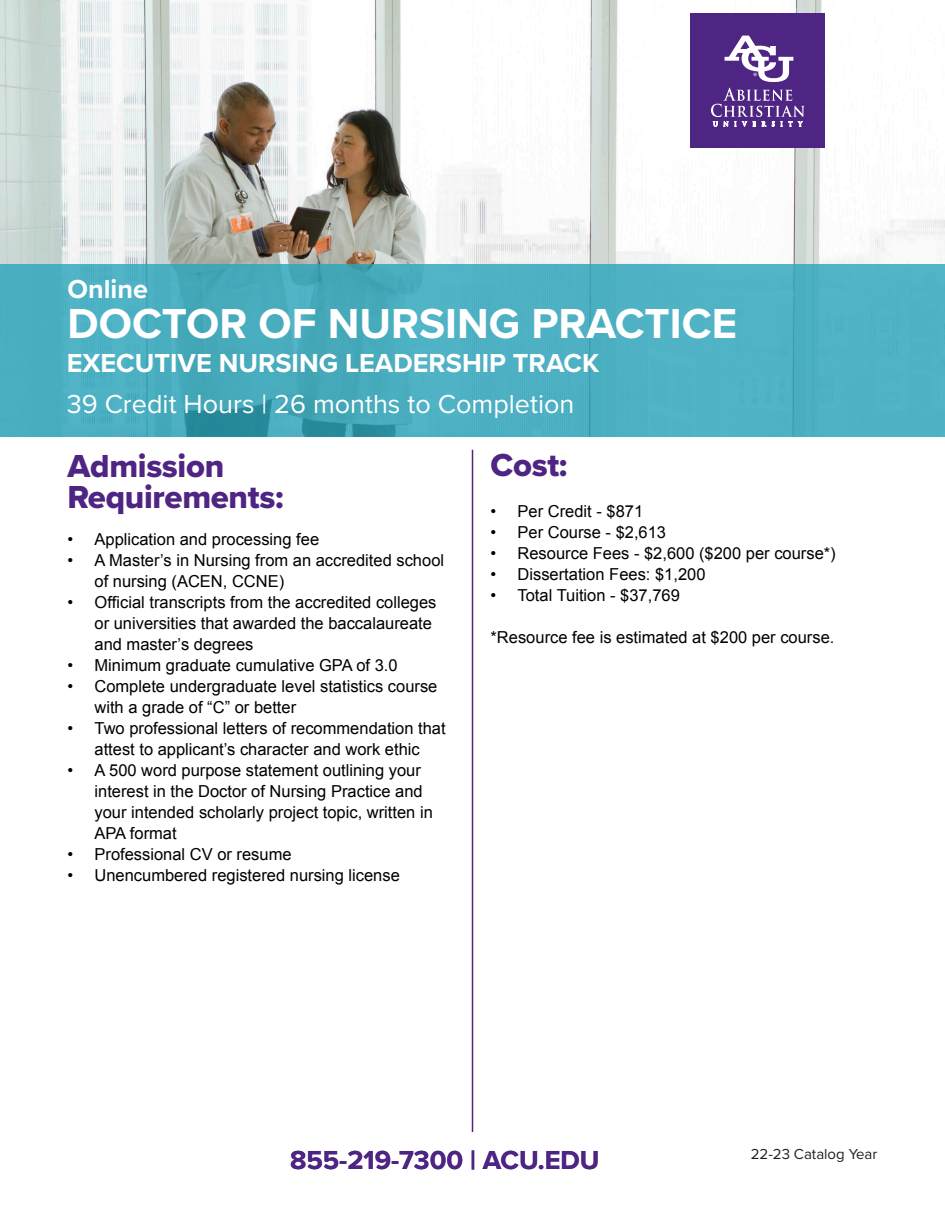
<style>
.page{position:relative;width:945px;height:1215px;background:#fff}
.page>*{position:absolute;margin:0;border:0;box-sizing:border-box;transform-origin:0 0}
.t1{font:700 43.5px "Proxima Nova";color:#fff}
.t2{font:33px/31.5px "Proxima Nova Extrabld";letter-spacing:-.01em;color:#4e2582}
.t3{font:700 27px "Proxima Nova";color:#fff}
.t4{font:27px "Proxima Nova";color:#fff}
.t5{font:700 27px "Proxima Nova";color:#4e2582}
.t6{font:16.5px/21px "Arial";color:#000}
.t7{font:15px "Proxima Nova";color:#231f20}
</style>
<div class="page">
<img style="left:0;top:0;width:945px;height:264px">
<div style="left:0;top:264px;width:945px;height:172px;background:linear-gradient(to right,#46aabc,#50b3c6)"></div>
<div style="left:690px;top:14px;width:135px;height:134px;background:#4e2582"></div>
<svg style="left:711px;top:88px;width:146px;height:38px"></svg>
<svg style="left:725px;top:36px;width:121px;height:46px"></svg>
<hr style="left:472px;top:450px;width:1px;height:682px;background:#4e2582">
<p class="t3" style="left:68px;top:269px;width:82px">Online</p>
<p class="t1" style="left:68px;top:291px;width:671px">DOCTOR OF NURSING PRACTICE</p>
<p class="t3" style="left:67px;top:342px;width:534px">EXECUTIVE NURSING LEADERSHIP TRACK</p>
<p class="t4" style="left:67px;top:384px;width:509px">39 Credit Hours | 26 months to Completion</p>
<p class="t2" style="left:68px;top:450px;width:218px">Admission<br>Requirements:</p>
<p class="t6" style="left:68px;top:529px;width:253px">• Application and processing fee</p>
<p class="t6" style="left:94px;top:550px;width:351px;text-indent:-27px">• A Master’s in Nursing from an accredited school of nursing (ACEN, CCNE)</p>
<p class="t6" style="left:94px;top:592px;width:344px;text-indent:-27px">• Official transcripts from the accredited colleges or universities that awarded the baccalaureate and master’s degrees</p>
<p class="t6" style="left:68px;top:655px;width:332px">• Minimum graduate cumulative GPA of 3.0</p>
<p class="t6" style="left:94px;top:676px;width:344px;text-indent:-27px">• Complete undergraduate level statistics course with a grade of “C” or better</p>
<p class="t6" style="left:68px;top:718px;width:380px;text-align:center">• Two professional letters of recommendation that attest to applicant’s character and work ethic</p>
<p class="t6" style="left:94px;top:760px;width:340px;text-indent:-27px">• A 500 word purpose statement outlining your interest in the Doctor of Nursing Practice and your intended scholarly project topic, written in APA format</p>
<p class="t6" style="left:68px;top:844px;width:226px">• Professional CV or resume</p>
<p class="t6" style="left:68px;top:865px;width:334px">• Unencumbered registered nursing license</p>
<p class="t2" style="left:491px;top:449px;width:78px">Cost:</p>
<p class="t6" style="left:491px;top:501px;width:154px">• Per Credit - $871</p>
<p class="t6" style="left:491px;top:522px;width:177px">• Per Course - $2,613</p>
<p class="t6" style="left:491px;top:543px;width:347px">• Resource Fees - $2,600 ($200 per course*)</p>
<p class="t6" style="left:491px;top:564px;width:217px">• Dissertation Fees: $1,200</p>
<p class="t6" style="left:491px;top:585px;width:191px">• Total Tuition - $37,769</p>
<p class="t6" style="left:491px;top:627px;width:345px">*Resource fee is estimated at $200 per course.</p>
<p class="t5" style="left:290px;top:1140px;width:311px">855-219-7300 | ACU.EDU</p>
<p class="t7" style="left:751px;top:1143px;width:128px">22-23 Catalog Year</p>
</div>
